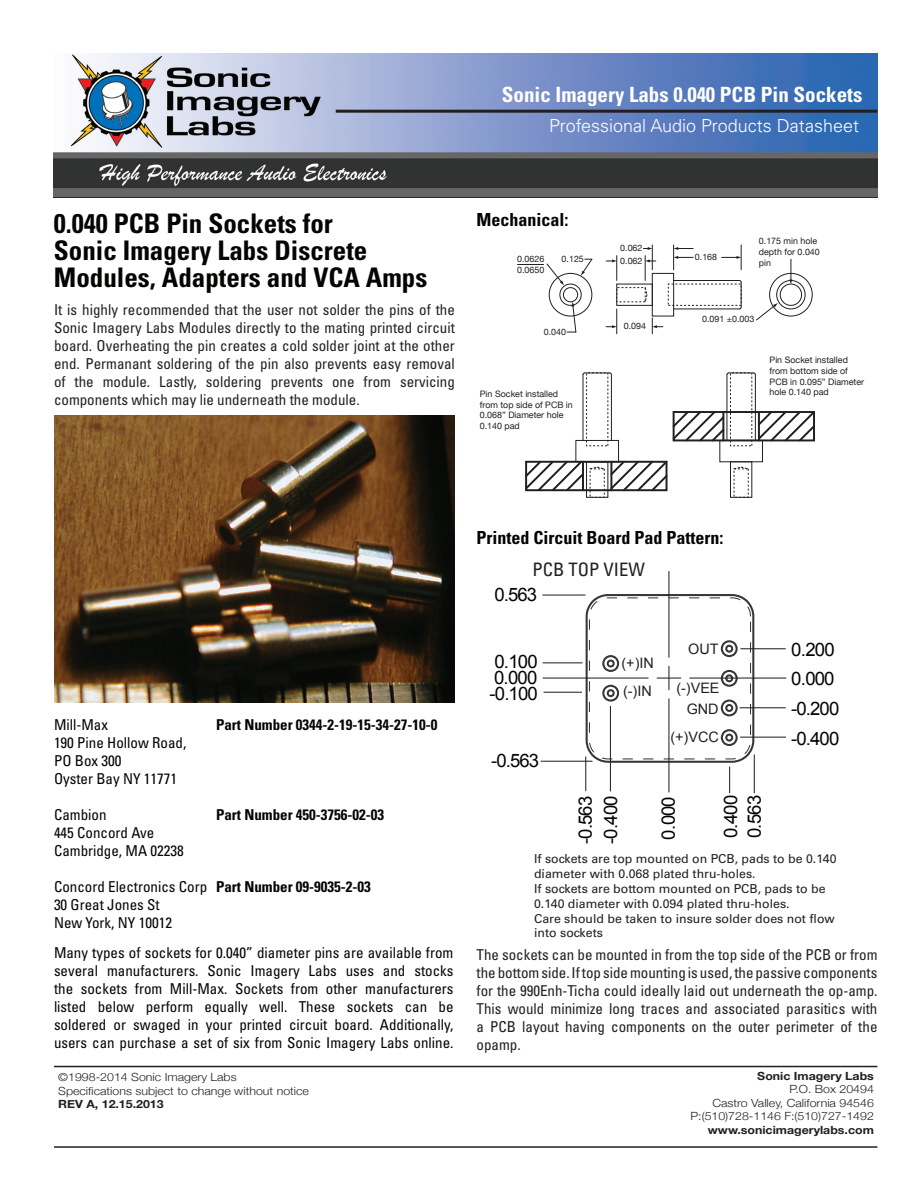
<style>
.page{position:relative;width:918px;height:1188px;background:#fff}
.page>*{position:absolute;margin:0;border:0;box-sizing:border-box;transform-origin:0 0}
.t1{font:700 condensed 27px/27px "Univers";color:#040503}
.t2{font:700 condensed 21px "Univers";color:#fff}
.t3{font:18.45px/29.5px "Arial";letter-spacing:-.05em;color:#040503}
.t4{font:condensed 18.45px "Univers";color:#231f20}
.t5{font:700 condensed 18px "Univers";color:#040503}
.t6{font:300 18px "Univers";color:#fff}
.t7{font:condensed 15px/18px "Univers";color:#231f20;text-align:justify}
.t8{font:condensed 15px/18px "Univers";color:#040503}
.t9{font:700 condensed 15px "Univers";color:#040503}
.t10{font:14.4px/28.2px "Arial";color:#231f20}
.t11{font:12.3px/14.9px "Univers";color:#231f20}
.t12{font:300 11.25px/13.5px "Helvetica Neue";color:#231f20;scale:1.1 1}
.t13{font:700 11.25px "Helvetica Neue";color:#231f20;scale:1.1 1}
.t14{font:8.85px/10.6px "Helvetica Neue";color:#231f20}
.s1{font-weight:700}
</style>
<div class="page">
<img style="left:54px;top:54px;width:823px;height:144px">
<hr style="left:336px;top:110px;width:541px;height:3px;background:#231f20">
<hr style="left:54px;top:1066px;width:823px;height:1px;background:#231f20">
<hr style="left:54px;top:1146px;width:823px;height:2px;background:#231f20">
<img style="left:54px;top:416px;width:401px;height:286px">
<div style="left:549px;top:273px;width:43px;height:44px;border:1px solid #231f20;border-radius:50%"></div>
<div style="left:563px;top:287px;width:15px;height:15px;border:1px solid #231f20;border-radius:50%"></div>
<div style="left:559px;top:284px;width:23px;height:22px;border:1px solid #231f20;border-radius:50%"></div>
<div style="left:652px;top:273px;width:22px;height:44px;border:1px solid #231f20"></div>
<div style="left:616px;top:284px;width:37px;height:22px;border:1px solid #231f20"></div>
<div style="left:616px;top:287px;width:30px;height:15px;border:1px dashed #231f20"></div>
<div style="left:769px;top:273px;width:44px;height:44px;border:1px solid #231f20;border-radius:50%"></div>
<div style="left:776px;top:280px;width:30px;height:29px;border:1px solid #231f20;border-radius:50%"></div>
<div style="left:780px;top:284px;width:22px;height:22px;border:1px solid #231f20;border-radius:50%"></div>
<svg style="left:738px;top:280px;width:4px;height:30px"></svg>
<hr style="left:674px;top:280px;width:65px;height:1px;background:#231f20">
<hr style="left:674px;top:308px;width:65px;height:1px;background:#231f20">
<svg style="left:644px;top:287px;width:4px;height:16px"></svg>
<svg style="left:673px;top:245px;width:20px;height:25px"></svg>
<svg style="left:722px;top:245px;width:20px;height:25px"></svg>
<svg style="left:643px;top:245px;width:13px;height:35px"></svg>
<svg style="left:606px;top:256px;width:11px;height:24px"></svg>
<svg style="left:652px;top:318px;width:11px;height:16px"></svg>
<svg style="left:606px;top:309px;width:11px;height:25px"></svg>
<svg style="left:581px;top:258px;width:12px;height:18px"></svg>
<svg style="left:567px;top:301px;width:9px;height:32px"></svg>
<svg style="left:517px;top:263px;width:47px;height:23px"></svg>
<svg style="left:756px;top:303px;width:22px;height:18px"></svg>
<svg style="left:789px;top:259px;width:3px;height:26px"></svg>
<div style="left:575px;top:440px;width:44px;height:22px;border:1px solid #231f20"></div>
<div style="left:586px;top:461px;width:22px;height:37px;border:1px solid #231f20"></div>
<div style="left:590px;top:468px;width:15px;height:30px;border:1px dashed #231f20"></div>
<svg style="left:582px;top:372px;width:30px;height:4px"></svg>
<hr style="left:582px;top:375px;width:1px;height:65px;background:#231f20">
<hr style="left:611px;top:375px;width:1px;height:65px;background:#231f20">
<div style="left:730px;top:461px;width:22px;height:37px;border:1px solid #231f20"></div>
<div style="left:734px;top:468px;width:15px;height:30px;border:1px dashed #231f20"></div>
<svg style="left:726px;top:372px;width:30px;height:4px"></svg>
<hr style="left:726px;top:375px;width:1px;height:65px;background:#231f20">
<hr style="left:755px;top:375px;width:1px;height:65px;background:#231f20">
<svg style="left:733px;top:466px;width:16px;height:4px"></svg>
<div style="left:673px;top:411px;width:142px;height:30px;border:2px solid #231f20"></div>
<svg style="left:672px;top:411px;width:54px;height:32px"></svg>
<svg style="left:756px;top:411px;width:59px;height:32px"></svg>
<svg style="left:525px;top:459px;width:143px;height:34px"></svg>
<hr style="left:543px;top:678px;width:105px;height:1px;background:#231f20">
<hr style="left:690px;top:678px;width:96px;height:1px;background:#231f20">
<hr style="left:668px;top:571px;width:1px;height:86px;background:#231f20">
<hr style="left:542px;top:595px;width:43px;height:1px;background:#231f20">
<hr style="left:543px;top:662px;width:40px;height:1px;background:#231f20">
<hr style="left:544px;top:692px;width:38px;height:1px;background:#231f20">
<hr style="left:541px;top:761px;width:52px;height:1px;background:#231f20">
<svg style="left:585px;top:593px;width:170px;height:200px"></svg>
<hr style="left:754px;top:754px;width:1px;height:39px;background:#231f20">
<hr style="left:740px;top:648px;width:46px;height:1px;background:#231f20">
<hr style="left:740px;top:707px;width:46px;height:1px;background:#231f20">
<hr style="left:740px;top:737px;width:46px;height:1px;background:#231f20">
<h2 class="t2" style="left:502px;top:81px;width:362px">Sonic Imagery Labs 0.040 PCB Pin Sockets</h2>
<p class="t6" style="left:549px;top:115px;width:312px">Professional Audio Products Datasheet</p>
<h1 class="t1" style="left:54px;top:210px;width:375px">0.040 PCB Pin Sockets for<br>Sonic Imagery Labs Discrete<br>Modules, Adapters and VCA Amps</h1>
<p class="t7" style="left:54px;top:301px;width:402px">It is highly recommended that the user not solder the pins of the Sonic Imagery Labs Modules directly to the mating printed circuit board. Overheating the pin creates a cold solder joint at the other end. Permanant soldering of the pin also prevents easy removal of the module. Lastly, soldering prevents one from servicing components which may lie underneath the module.</p>
<p class="t5" style="left:476px;top:209px;width:93px">Mechanical:</p>
<p class="t14" style="left:620px;top:243px;width:24px">0.062</p>
<p class="t14" style="left:517px;top:253px;width:29px">0.0626<br>0.0650</p>
<p class="t14" style="left:562px;top:253px;width:24px">0.125</p>
<p class="t14" style="left:620px;top:255px;width:24px">0.062</p>
<p class="t14" style="left:544px;top:326px;width:24px">0.040</p>
<p class="t14" style="left:624px;top:321px;width:24px">0.094</p>
<p class="t14" style="left:695px;top:252px;width:24px">0.168</p>
<p class="t14" style="left:759px;top:236px;width:62px">0.175 min hole depth for 0.040 pin</p>
<p class="t14" style="left:702px;top:314px;width:54px">0.091 ±0.003</p>
<p class="t14" style="left:770px;top:355px;width:96px">Pin Socket installed from bottom side of<br>PCB in 0.095” Diameter</p>
<p class="t14" style="left:480px;top:388px;width:80px">Pin Socket installed</p>
<p class="t14" style="left:770px;top:387px;width:61px">hole 0.140 pad</p>
<p class="t14" style="left:480px;top:399px;width:94px">from top side of PCB in<br>0.068” Diameter hole<br>0.140 pad</p>
<p class="t8" style="left:54px;top:715px;width:56px">Mill-Max</p>
<p class="t9" style="left:216px;top:715px;width:223px">Part Number 0344-2-19-15-34-27-10-0</p>
<p class="t8" style="left:54px;top:733px;width:134px">190 Pine Hollow Road,<br>PO Box 300<br>Oyster Bay NY 11771</p>
<p class="t8" style="left:54px;top:805px;width:54px">Cambion</p>
<p class="t9" style="left:216px;top:805px;width:170px">Part Number 450-3756-02-03</p>
<p class="t8" style="left:54px;top:823px;width:131px">445 Concord Ave<br>Cambridge, MA 02238</p>
<p class="t8" style="left:54px;top:877px;width:318px">Concord Electronics Corp <span class="s1">Part Number 09-9035-2-03<br></span>30 Great Jones St<br>New York, NY 10012</p>
<p class="t8" style="left:54px;top:944px;width:401px;text-align:justify">Many types of sockets for 0.040” diameter pins are available from several manufacturers. Sonic Imagery Labs uses and stocks the sockets from Mill-Max. Sockets from other manufacturers listed below perform equally well. These sockets can be soldered or swaged in your printed circuit board. Additionally, users can purchase a set of six from Sonic Imagery Labs online.</p>
<p class="t12" style="left:58px;top:1070px;width:229px">©1998-2014 Sonic Imagery Labs<br>Specifications subject to change without notice</p>
<p class="t13" style="left:58px;top:1097px;width:97px">REV A, 12.15.2013</p>
<p class="t5" style="left:477px;top:527px;width:249px">Printed Circuit Board Pad Pattern:</p>
<p class="t4" style="left:533px;top:558px;width:114px">PCB TOP VIEW</p>
<p class="t3" style="left:494px;top:580px;width:44px">0.563</p>
<p class="t3" style="left:490px;top:645px;width:50px;line-height:32.5px">0.100 -0.100</p>
<p class="t10" style="left:622px;top:649px;width:34px">(+)IN (-)IN</p>
<p class="t3" style="left:494px;top:663px;width:45px">0.000</p>
<p class="t3" style="left:491px;top:746px;width:50px">-0.563</p>
<p class="t10" style="left:688px;top:635px;width:32px">OUT</p>
<p class="t10" style="left:676px;top:678px;width:45px;line-height:20.7px;text-align:right">(-)VEE<br>GND</p>
<p class="t10" style="left:670px;top:723px;width:50px">(+)VCC</p>
<p class="t3" style="left:791px;top:635px;width:50px">0.200<br>0.000 -0.200 -0.400</p>
<p class="t3" style="left:654px;top:840px;width:45px;rotate:-90deg">0.000</p>
<p class="t3" style="left:740px;top:838px;width:45px;rotate:-90deg">0.563</p>
<p class="t3" style="left:571px;top:844px;width:50px;rotate:-90deg">-0.563</p>
<p class="t3" style="left:716px;top:838px;width:45px;rotate:-90deg">0.400</p>
<p class="t3" style="left:596px;top:844px;width:50px;rotate:-90deg">-0.400</p>
<p class="t11" style="left:534px;top:852px;width:304px">If sockets are top mounted on PCB, pads to be 0.140 diameter with 0.068 plated thru-holes.<br>If sockets are bottom mounted on PCB, pads to be 0.140 diameter with 0.094 plated thru-holes.<br>Care should be taken to insure solder does not flow into sockets</p>
<p class="t7" style="left:477px;top:946px;width:402px">The sockets can be mounted in from the top side of the PCB or from the bottom side. If top side mounting is used, the passive components for the 990Enh-Ticha could ideally laid out underneath the op-amp.<br>This would minimize long traces and associated parasitics with a PCB layout having components on the outer perimeter of the opamp.</p>
<p class="t13" style="left:757px;top:1069px;width:108px">Sonic Imagery Labs</p>
<p class="t12" style="left:690px;top:1082px;width:168px;text-align:right">P.O. Box 20494<br>Castro Valley, California 94546<br>P:(510)728-1146 F:(510)727-1492</p>
<p class="t13" style="left:708px;top:1123px;width:152px">www.sonicimagerylabs.com</p>
</div>
